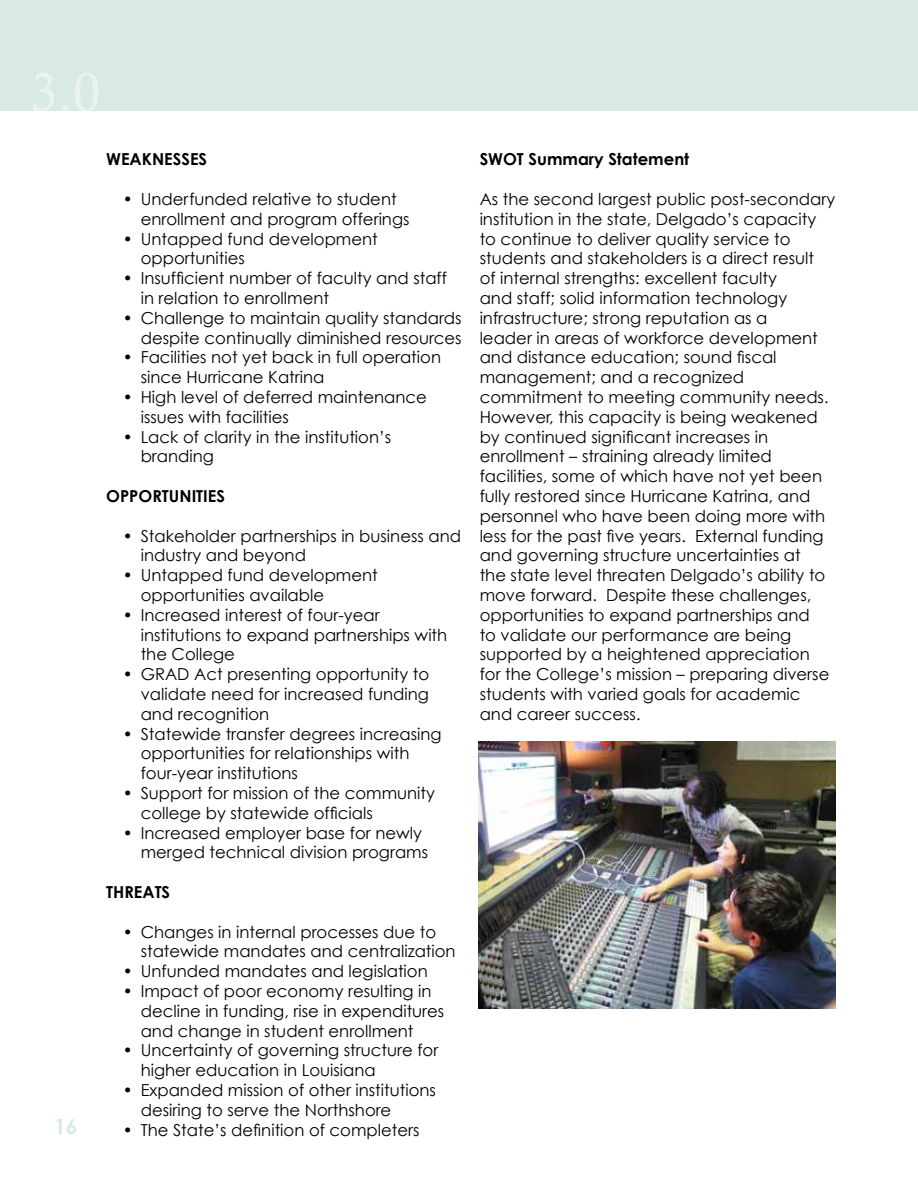
<style>
.page{position:relative;width:918px;height:1188px;background:#fff}
.page>*{position:absolute;margin:0;border:0;box-sizing:border-box;transform-origin:0 0}
.t1{font:700 21px "Century Gothic";color:#d9e9e5}
.t2{font:16.5px/19.8px "Century Gothic";color:#000}
.t3{font:700 16.5px "Century Gothic";color:#000}
</style>
<div class="page">
<div style="left:0;top:0;width:918px;height:111px;background:#d9e9e5"></div>
<img style="left:479px;top:742px;width:356px;height:267px">
<p class="t1" style="left:54px;top:1113px;width:25px">16</p>
<p class="t3" style="left:106px;top:149px;width:102px">WEAKNESSES</p>
<p class="t2" style="left:141px;top:189px;width:270px;text-indent:-18px">• Underfunded relative to student enrollment and program offerings</p>
<p class="t2" style="left:141px;top:228px;width:239px;text-indent:-18px">• Untapped fund development opportunities</p>
<p class="t2" style="left:141px;top:268px;width:308px;text-indent:-18px">• Insufficient number of faculty and staff in relation to enrollment</p>
<p class="t2" style="left:123px;top:308px;width:341px;text-align:right">• Challenge to maintain quality standards despite continually diminished resources</p>
<p class="t2" style="left:141px;top:347px;width:302px;text-indent:-18px">• Facilities not yet back in full operation since Hurricane Katrina</p>
<p class="t2" style="left:141px;top:387px;width:288px;text-indent:-18px">• High level of deferred maintenance issues with facilities</p>
<p class="t2" style="left:141px;top:426px;width:252px;text-indent:-18px">• Lack of clarity in the institution’s branding</p>
<p class="t3" style="left:106px;top:486px;width:120px">OPPORTUNITIES</p>
<p class="t2" style="left:141px;top:525px;width:322px;text-indent:-18px">• Stakeholder partnerships in business and industry and beyond</p>
<p class="t2" style="left:141px;top:565px;width:239px;text-indent:-18px">• Untapped fund development opportunities available</p>
<p class="t2" style="left:141px;top:605px;width:308px;text-indent:-18px">• Increased interest of four-year institutions to expand partnerships with the College</p>
<p class="t2" style="left:141px;top:664px;width:290px;text-align:justify;text-indent:-18px">• GRAD Act presenting opportunity to validate need for increased funding and recognition</p>
<p class="t2" style="left:141px;top:723px;width:302px;text-indent:-18px">• Statewide transfer degrees increasing opportunities for relationships with four-year institutions</p>
<p class="t2" style="left:141px;top:783px;width:296px;text-indent:-18px">• Support for mission of the community college by statewide officials</p>
<p class="t2" style="left:141px;top:822px;width:289px;text-indent:-18px">• Increased employer base for newly merged technical division programs</p>
<p class="t3" style="left:106px;top:882px;width:66px">THREATS</p>
<p class="t2" style="left:141px;top:921px;width:317px;text-indent:-18px">• Changes in internal processes due to statewide mandates and centralization</p>
<p class="t2" style="left:123px;top:961px;width:307px">• Unfunded mandates and legislation</p>
<p class="t2" style="left:141px;top:981px;width:305px;text-indent:-18px">• Impact of poor economy resulting in decline in funding, rise in expenditures and change in student enrollment</p>
<p class="t2" style="left:141px;top:1040px;width:299px;text-indent:-18px">• Uncertainty of governing structure for higher education in Louisiana</p>
<p class="t2" style="left:141px;top:1080px;width:297px;text-indent:-18px">• Expanded mission of other institutions desiring to serve the Northshore</p>
<p class="t2" style="left:123px;top:1119px;width:298px">• The State’s definition of completers</p>
<p class="t3" style="left:480px;top:149px;width:211px">SWOT Summary Statement</p>
<p class="t2" style="left:480px;top:189px;width:357px">As the second largest public post-secondary institution in the state, Delgado’s capacity to continue to deliver quality service to students and stakeholders is a direct result<br>of internal strengths: excellent faculty<br>and staff; solid information technology infrastructure; strong reputation as a<br>leader in areas of workforce development and distance education; sound fiscal management; and a recognized commitment to meeting community needs.<br>However, this capacity is being weakened by continued significant increases in enrollment – straining already limited facilities, some of which have not yet been fully restored since Hurricane Katrina, and personnel who have been doing more with less for the past five years. External funding and governing structure uncertainties at<br>the state level threaten Delgado’s ability to move forward. Despite these challenges, opportunities to expand partnerships and<br>to validate our performance are being supported by a heightened appreciation<br>for the College’s mission – preparing diverse students with varied goals for academic and career success.</p>
</div>
